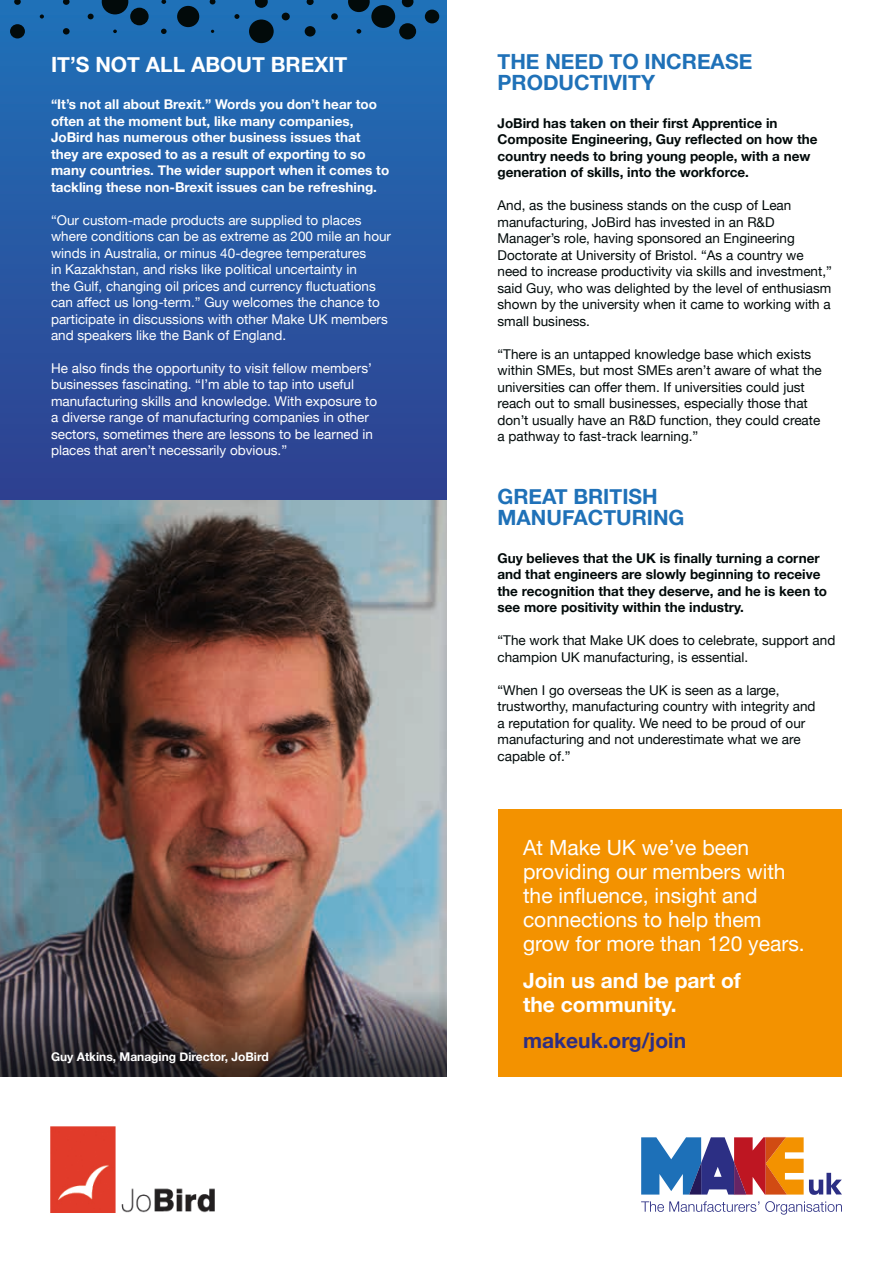
<style>
.page{position:relative;width:893px;height:1263px;background:#fff}
.page>*{position:absolute;margin:0;border:0;box-sizing:border-box;transform-origin:0 0}
.t1{font:21px/24px "Helvetica Neue";color:#fff}
.t2{font:700 21px/21px "Helvetica Neue";color:#1f71b8}
.t3{font:700 21px/24px "Helvetica Neue";color:#fff}
.t4{font:700 21px "Helvetica Neue";color:#2d2e84}
.t5{font:13.5px/16.5px "Helvetica Neue";color:#020a0a}
.t6{font:13.5px/16.5px "Helvetica Neue";color:#fff}
.t7{font:700 13.5px/16.5px "Helvetica Neue";color:#020a0a}
.t8{font:700 13.5px/16.5px "Helvetica Neue";color:#fff}
.t9{font:700 12px "Helvetica Neue";color:#fff}
</style>
<div class="page">
<svg style="left:0;top:0;width:446px;height:500px;background:#2758a3"></svg>
<svg style="left:40px;top:14px;width:4px;height:5px"></svg>
<div style="left:63px;top:28px;width:7px;height:7px;background:#020a0a;border-radius:50%"></div>
<svg style="left:63px;top:0;width:7px;height:5px"></svg>
<svg style="left:88px;top:14px;width:6px;height:5px"></svg>
<svg style="left:113px;top:30px;width:4px;height:3px"></svg>
<svg style="left:102px;top:0;width:26px;height:14px"></svg>
<div style="left:130px;top:8px;width:19px;height:17px;background:#020a0a;border-radius:50%"></div>
<svg style="left:161px;top:29px;width:6px;height:5px"></svg>
<svg style="left:161px;top:0;width:5px;height:4px"></svg>
<div style="left:177px;top:6px;width:22px;height:21px;background:#020a0a;border-radius:50%"></div>
<svg style="left:210px;top:0;width:5px;height:4px"></svg>
<svg style="left:234px;top:14px;width:5px;height:5px"></svg>
<div style="left:249px;top:20px;width:25px;height:23px;background:#020a0a;border-radius:50%"></div>
<svg style="left:255px;top:0;width:13px;height:8px"></svg>
<div style="left:282px;top:13px;width:8px;height:7px;background:#020a0a;border-radius:50%"></div>
<div style="left:305px;top:26px;width:11px;height:11px;background:#020a0a;border-radius:50%"></div>
<svg style="left:307px;top:0;width:7px;height:5px"></svg>
<svg style="left:331px;top:13px;width:7px;height:7px"></svg>
<svg style="left:356px;top:29px;width:5px;height:5px"></svg>
<svg style="left:348px;top:0;width:22px;height:12px"></svg>
<div style="left:371px;top:5px;width:24px;height:23px;background:#020a0a;border-radius:50%"></div>
<div style="left:399px;top:23px;width:17px;height:16px;background:#020a0a;border-radius:50%"></div>
<svg style="left:402px;top:0;width:11px;height:7px"></svg>
<div style="left:425px;top:10px;width:14px;height:13px;background:#020a0a;border-radius:50%"></div>
<div style="left:10px;top:24px;width:15px;height:14px;background:#020a0a;border-radius:50%"></div>
<svg style="left:14px;top:0;width:7px;height:5px"></svg>
<svg style="left:641px;top:1201px;width:118px;height:11px"></svg>
<svg style="left:765px;top:1201px;width:77px;height:13px"></svg>
<svg style="left:641px;top:1137px;width:201px;height:58px"></svg>
<img style="left:0;top:500px;width:446px;height:486px">
<svg style="left:0;top:986px;width:446px;height:90px;background:#514040"></svg>
<div style="left:499px;top:809px;width:343px;height:267px;background:#f39200"></div>
<img style="left:50px;top:1126px;width:165px;height:87px">
<h1 class="t3" style="left:51px;top:53px;width:298px">IT’S NOT ALL ABOUT BREXIT</h1>
<p class="t8" style="left:51px;top:96px;width:340px">“It’s not all about Brexit.” Words you don’t hear too often at the moment but, like many companies, JoBird has numerous other business issues that they are exposed to as a result of exporting to so many countries. The wider support when it comes to tackling these non-Brexit issues can be refreshing.</p>
<p class="t6" style="left:51px;top:212px;width:342px">“Our custom-made products are supplied to places where conditions can be as extreme as 200 mile an hour winds in Australia, or minus 40-degree temperatures<br>in Kazakhstan, and risks like political uncertainty in<br>the Gulf, changing oil prices and currency fluctuations can affect us long-term.” Guy welcomes the chance to participate in discussions with other Make UK members and speakers like the Bank of England.</p>
<p class="t6" style="left:51px;top:361px;width:328px">He also finds the opportunity to visit fellow members’ businesses fascinating. “I’m able to tap into useful manufacturing skills and knowledge. With exposure to a diverse range of manufacturing companies in other sectors, sometimes there are lessons to be learned in places that aren’t necessarily obvious.”</p>
<p class="t9" style="left:51px;top:1047px;width:219px">Guy Atkins, Managing Director, JoBird</p>
<h1 class="t2" style="left:497px;top:52px;width:256px">THE NEED TO INCREASE<br>PRODUCTIVITY</h1>
<p class="t7" style="left:497px;top:115px;width:321px">JoBird has taken on their first Apprentice in Composite Engineering, Guy reflected on how the country needs to bring young people, with a new generation of skills, into the workforce.</p>
<p class="t5" style="left:497px;top:198px;width:336px">And, as the business stands on the cusp of Lean manufacturing, JoBird has invested in an R&amp;D Manager’s role, having sponsored an Engineering Doctorate at University of Bristol. “As a country we need to increase productivity via skills and investment,” said Guy, who was delighted by the level of enthusiasm shown by the university when it came to working with a small business.</p>
<p class="t5" style="left:497px;top:347px;width:326px">“There is an untapped knowledge base which exists within SMEs, but most SMEs aren’t aware of what the universities can offer them. If universities could just reach out to small businesses, especially those that don’t usually have an R&amp;D function, they could create a pathway to fast-track learning.”</p>
<h1 class="t2" style="left:497px;top:487px;width:189px">GREAT BRITISH<br>MANUFACTURING</h1>
<p class="t7" style="left:497px;top:550px;width:331px">Guy believes that the UK is finally turning a corner and that engineers are slowly beginning to receive the recognition that they deserve, and he is keen to see more positivity within the industry.</p>
<p class="t5" style="left:497px;top:633px;width:339px">“The work that Make UK does to celebrate, support and champion UK manufacturing, is essential.</p>
<p class="t5" style="left:497px;top:683px;width:320px">“When I go overseas the UK is seen as a large, trustworthy, manufacturing country with integrity and a reputation for quality. We need to be proud of our manufacturing and not underestimate what we are capable of.”</p>
<h1 class="t1" style="left:523px;top:837px;width:283px">At Make UK we’ve been providing our members with the influence, insight and connections to help them grow for more than 120 years.</h1>
<h1 class="t3" style="left:523px;top:969px;width:219px">Join us and be part of the community.</h1>
<h1 class="t4" style="left:523px;top:1024px;width:165px">makeuk.org/join</h1>
</div>
